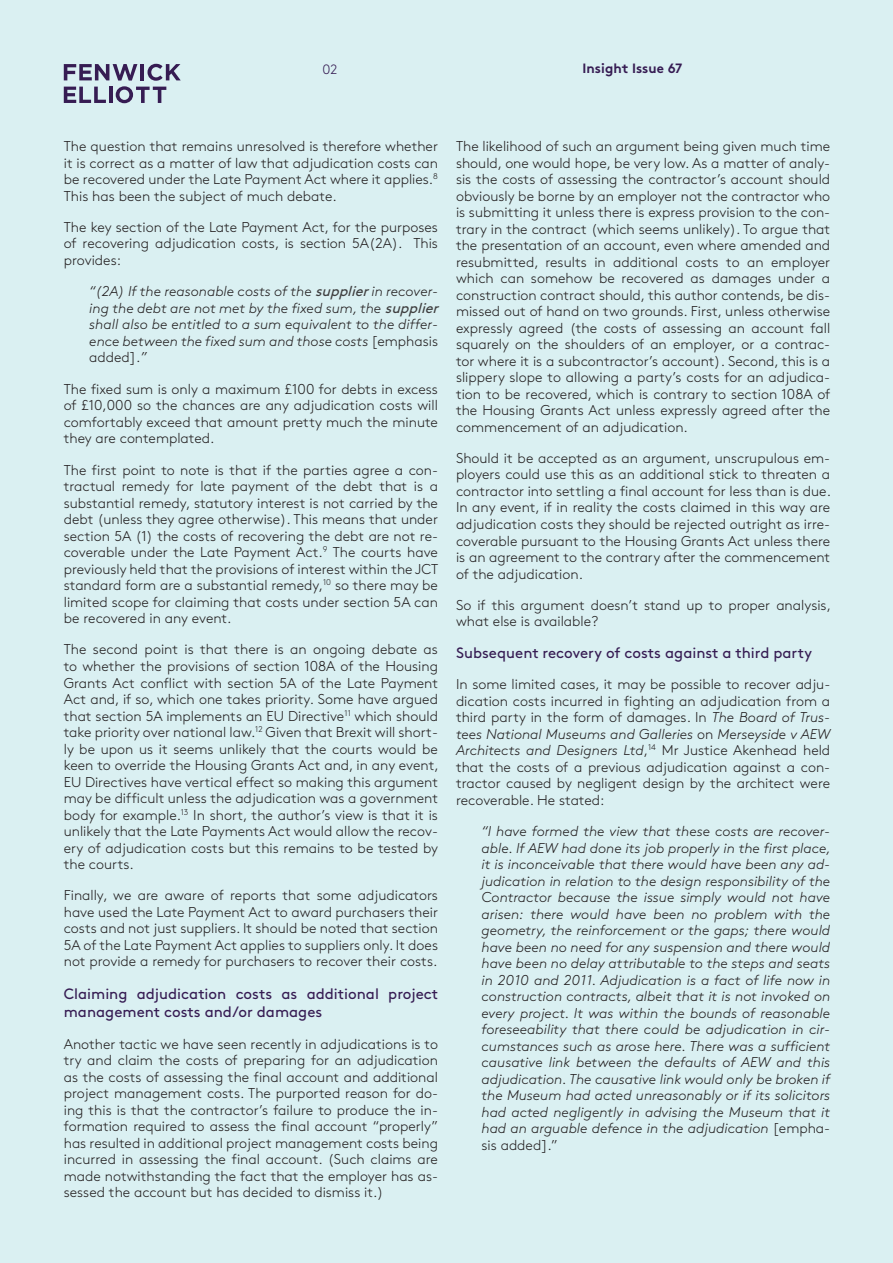
<style>
.page{position:relative;width:893px;height:1263px;background:#daf0f2}
.page>*{position:absolute;margin:0;border:0;box-sizing:border-box;transform-origin:0 0}
.t1{font:15px/18px "Brown";color:#361c53}
.t2{font:300 14.25px/16.5px "Brown";color:#231f20;text-align:justify}
.t3{font:italic 300 14.25px/16.5px "Brown";color:#231f20}
.t4{font:700 13.5px "Brown";color:#361c53}
.t5{font:300 13.5px "Brown";color:#361c53}
.s1{font-weight:400;color:#3e3e3f}
.s2{font-style:normal}
.s3{font-style:italic}
</style>
<div class="page">
<svg style="left:64px;top:64px;width:117px;height:39px;background:#9fa3b8"></svg>
<p class="t5" style="left:323px;top:59px;width:16px">02</p>
<p class="t4" style="left:583px;top:58px;width:101px">Insight Issue 67</p>
<p class="t2" style="left:64px;top:137px;width:376px">The question that remains unresolved is therefore whether it is correct as a matter of law that adjudication costs can be recovered under the Late Payment Act where it applies.<sup>8<br></sup>This has been the subject of much debate.</p>
<p class="t2" style="left:64px;top:218px;width:376px">The key section of the Late Payment Act, for the purposes of recovering adjudication costs, is section 5A(2A). This provides:</p>
<p class="t3" style="left:89px;top:282px;width:355px">“(2A) If the reasonable costs of the <span class="s1">supplier</span>in recover&shy;ing the debt are not met by the fixed sum, the <span class="s1">supplier </span>shall also be entitled to a sum equivalent to the differ&shy;ence between the fixed sum and those costs <span class="s2">[emphasis added].</span>”</p>
<p class="t2" style="left:64px;top:379px;width:376px">The fixed sum is only a maximum £100 for debts in excess of £10,000 so the chances are any adjudication costs will comfortably exceed that amount pretty much the minute they are contemplated.</p>
<p class="t2" style="left:64px;top:460px;width:376px">The first point to note is that if the parties agree a con&shy;tractual remedy for late payment of the debt that is a substantial remedy, statutory interest is not carried by the debt (unless they agree otherwise). This means that under section 5A (1) the costs of recovering the debt are not re&shy;coverable under the Late Payment Act.<sup>9</sup> The courts have previously held that the provisions of interest within the JCT standard form are a substantial remedy,<sup>10</sup> so there may be limited scope for claiming that costs under section 5A can be recovered in any event.</p>
<p class="t2" style="left:64px;top:640px;width:376px">The second point is that there is an ongoing debate as to whether the provisions of section 108A of the Housing Grants Act conflict with section 5A of the Late Payment Act and, if so, which one takes priority. Some have argued that section 5A implements an EU Directive<sup>11</sup> which should take priority over national law.<sup>12</sup> Given that Brexit will short&shy;ly be upon us it seems unlikely that the courts would be keen to override the Housing Grants Act and, in any event, EU Directives have vertical effect so making this argument may be difficult unless the adjudication was a government body for example.<sup>13</sup> In short, the author’s view is that it is unlikely that the Late Payments Act would allow the recov&shy;ery of adjudication costs but this remains to be tested by the courts.</p>
<p class="t2" style="left:64px;top:886px;width:376px">Finally, we are aware of reports that some adjudicators have used the Late Payment Act to award purchasers their costs and not just suppliers. It should be noted that section 5A of the Late Payment Act applies to suppliers only. It does not provide a remedy for purchasers to recover their costs.</p>
<p class="t1" style="left:64px;top:984px;width:376px">Claiming adjudication costs as additional project management costs and/or damages</p>
<p class="t2" style="left:64px;top:1034px;width:376px">Another tactic we have seen recently in adjudications is to try and claim the costs of preparing for an adjudication as the costs of assessing the final account and additional project management costs. The purported reason for do&shy;ing this is that the contractor’s failure to produce the in&shy;formation required to assess the final account “properly” has resulted in additional project management costs being incurred in assessing the final account. (Such claims are made notwithstanding the fact that the employer has as&shy;sessed the account but has decided to dismiss it.)</p>
<p class="t2" style="left:456px;top:137px;width:376px">The likelihood of such an argument being given much time should, one would hope, be very low. As a matter of analy&shy;sis the costs of assessing the contractor’s account should obviously be borne by an employer not the contractor who is submitting it unless there is express provision to the con&shy;trary in the contract (which seems unlikely). To argue that the presentation of an account, even where amended and resubmitted, results in additional costs to an employer which can somehow be recovered as damages under a construction contract should, this author contends, be dis&shy;missed out of hand on two grounds. First, unless otherwise expressly agreed (the costs of assessing an account fall squarely on the shoulders of an employer, or a contrac&shy;tor where it is a subcontractor’s account). Second, this is a slippery slope to allowing a party’s costs for an adjudica&shy;tion to be recovered, which is contrary to section 108A of the Housing Grants Act unless expressly agreed after the commencement of an adjudication.</p>
<p class="t2" style="left:456px;top:449px;width:376px">Should it be accepted as an argument, unscrupulous em&shy;ployers could use this as an additional stick to threaten a contractor into settling a final account for less than is due.<br>In any event, if in reality the costs claimed in this way are adjudication costs they should be rejected outright as irre&shy;coverable pursuant to the Housing Grants Act unless there is an agreement to the contrary after the commencement of the adjudication.</p>
<p class="t2" style="left:456px;top:596px;width:376px">So if this argument doesn’t stand up to proper analysis, what else is available?</p>
<p class="t1" style="left:456px;top:642px;width:358px">Subsequent recovery of costs against a third party</p>
<p class="t2" style="left:456px;top:675px;width:376px">In some limited cases, it may be possible to recover adju&shy;dication costs incurred in fighting an adjudication from a third party in the form of damages. In <span class="s3">The Board of Trus&shy;tees National Museums and Galleries</span> on <span class="s3">Merseyside v AEW Architects and Designers Ltd</span>,<sup>14</sup> Mr Justice Akenhead held that the costs of a previous adjudication against a con&shy;tractor caused by negligent design by the architect were recoverable. He stated:</p>
<p class="t3" style="left:481px;top:822px;width:351px;text-align:justify">“I have formed the view that these costs are recover&shy;able. If AEW had done its job properly in the first place, it is inconceivable that there would have been any ad&shy;judication in relation to the design responsibility of the Contractor because the issue simply would not have arisen: there would have been no problem with the geometry, the reinforcement or the gaps; there would have been no need for any suspension and there would have been no delay attributable to the steps and seats in 2010 and 2011. Adjudication is a fact of life now in construction contracts, albeit that it is not invoked on every project. It was within the bounds of reasonable foreseeability that there could be adjudication in cir&shy;cumstances such as arose here. There was a sufficient causative link between the defaults of AEW and this adjudication. The causative link would only be broken if the Museum had acted unreasonably or if its solicitors had acted negligently in advising the Museum that it had an arguable defence in the adjudication <span class="s2">[empha&shy;sis added].”</span></p>
</div>
